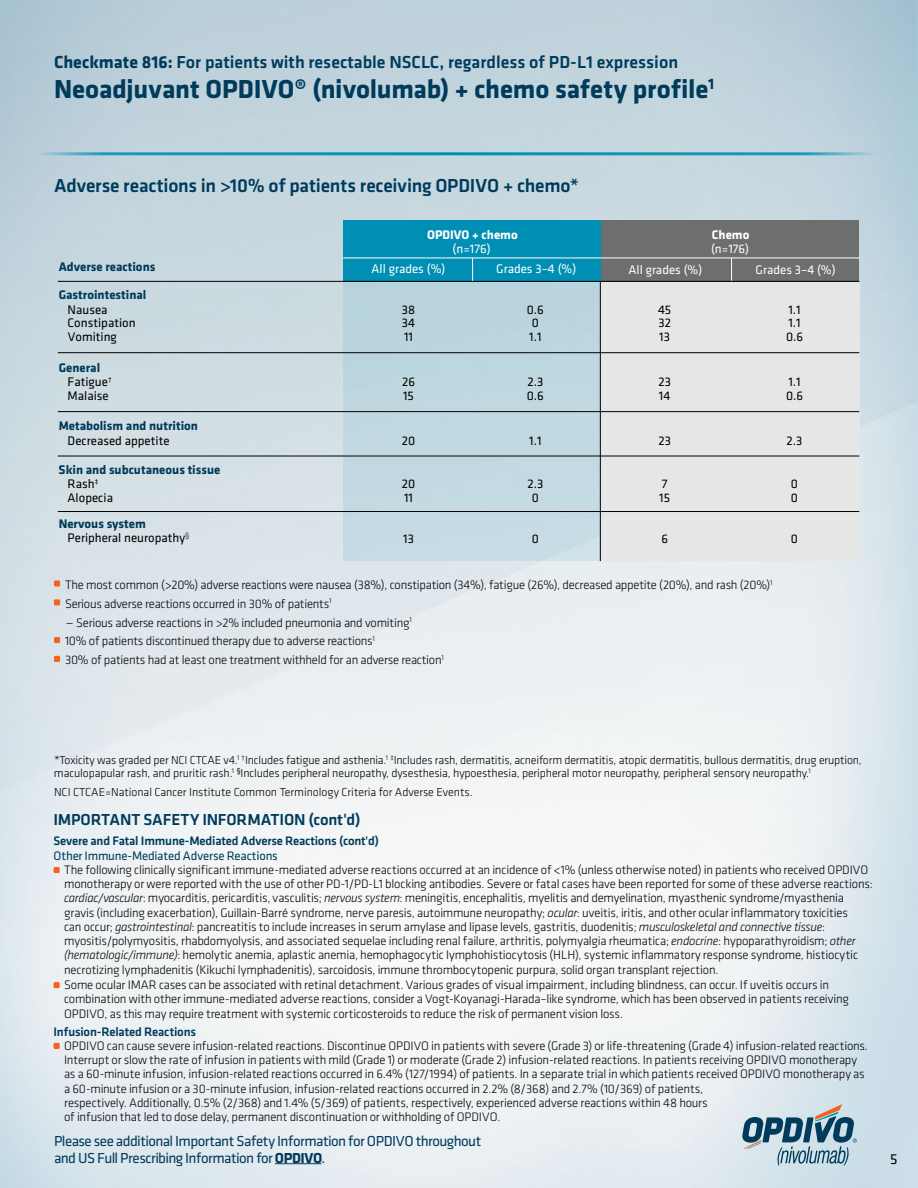
<style>
.page{position:relative;width:918px;height:1188px;background:#fff}
.page>*{position:absolute;margin:0;border:0;box-sizing:border-box;transform-origin:0 0}
.t1{font:700 27px "Klavika";letter-spacing:-.005em;color:#003b5c}
.t2{font:500 19.5px "Klavika";letter-spacing:-.01em;color:#003b5c}
.t3{font:500 18px "Klavika";color:#003b5c}
.t4{font:500 16.5px "Klavika";letter-spacing:-.01em;color:#003b5c}
.t5{font:15px/16.5px "Klavika";letter-spacing:-.035em;color:#003b5c}
.t6{font:15px "Klavika";color:#000}
.t7{font:12.9px/13.6px "Klavika";color:#000}
.t8{font:700 12.9px/27.6px "Klavika";color:#003b5c}
.t9{font:12.9px "Klavika";color:#fff}
.t10{font:700 12.9px "Klavika";color:#fff}
.t11{font:300 12.75px/14.4px "Klavika";letter-spacing:-.015em;color:#000}
.t12{font:500 12.75px "Klavika";letter-spacing:-.015em;color:#003b5c}
.t13{font:12.75px "Klavika";letter-spacing:-.015em;color:#003b5c}
.t14{font:300 12px/12.8px "Klavika";letter-spacing:-.01em;color:#000}
.s1{font-weight:700}
.s2{font-weight:700;color:#003b5c}
.s3{font-style:italic}
</style>
<div class="page">
<svg style="left:742px;top:1104px;width:115px;height:62px;background:#93adbb"></svg>
<hr style="left:25px;top:152px;width:868px;height:3px;background:#008fb4">
<hr style="left:275px;top:1163px;width:46px;height:1px;background:#003b5c">
<div style="left:600px;top:282px;width:259px;height:279px;background:#e5e6e6"></div>
<div style="left:343px;top:281px;width:257px;height:280px;background:#c1d8e0"></div>
<hr style="left:600px;top:282px;width:1px;height:279px;background:#000">
<hr style="left:58px;top:352px;width:801px;height:1px;background:#000">
<hr style="left:58px;top:411px;width:801px;height:1px;background:#000">
<hr style="left:58px;top:456px;width:801px;height:1px;background:#000">
<hr style="left:58px;top:511px;width:801px;height:1px;background:#000">
<div style="left:601px;top:220px;width:258px;height:61px;background:#6d6e6e"></div>
<div style="left:343px;top:220px;width:258px;height:61px;background:#008fb4"></div>
<svg style="left:472px;top:259px;width:1px;height:22px"></svg>
<hr style="left:343px;top:258px;width:517px;height:1px;background:#fff">
<svg style="left:731px;top:259px;width:1px;height:22px"></svg>
<hr style="left:58px;top:281px;width:802px;height:1px;background:#000">
<div style="left:54px;top:580px;width:6px;height:7px;background:#f26322"></div>
<svg style="left:54px;top:599px;width:6px;height:6px"></svg>
<svg style="left:54px;top:637px;width:6px;height:6px"></svg>
<svg style="left:54px;top:656px;width:6px;height:6px"></svg>
<svg style="left:54px;top:867px;width:6px;height:6px"></svg>
<svg style="left:54px;top:982px;width:6px;height:6px"></svg>
<svg style="left:54px;top:1043px;width:6px;height:6px"></svg>
<h3 class="t3" style="left:54px;top:49px;width:626px"><span class="s1">Checkmate 816:</span> For patients with resectable NSCLC, regardless of PD-L1 expression</h3>
<h1 class="t1" style="left:54px;top:69px;width:662px">Neoadjuvant OPDIVO® (nivolumab) + chemo safety profile<sup>1</sup></h1>
<h2 class="t2" style="left:54px;top:173px;width:527px">Adverse reactions in &gt;10% of patients receiving OPDIVO + chemo*</h2>
<p class="t8" style="left:59px;top:252px;width:98px">Adverse reactions<br>Gastrointestinal</p>
<p class="t7" style="left:68px;top:302px;width:70px">Nausea<br>Constipation</p>
<p class="t8" style="left:59px;top:353px;width:43px">General</p>
<p class="t7" style="left:68px;top:388px;width:43px">Malaise</p>
<p class="t7" style="left:68px;top:329px;width:51px">Vomiting</p>
<p class="t7" style="left:68px;top:375px;width:46px">Fatigue<sup>†</sup></p>
<p class="t10" style="left:427px;top:225px;width:92px">OPDIVO + chemo</p>
<p class="t10" style="left:712px;top:225px;width:39px">Chemo</p>
<p class="t9" style="left:453px;top:240px;width:40px">(n=176)</p>
<p class="t9" style="left:711px;top:240px;width:40px">(n=176)</p>
<p class="t9" style="left:372px;top:261px;width:75px">All grades (%)</p>
<p class="t9" style="left:496px;top:261px;width:82px">Grades 3–4 (%)</p>
<p class="t9" style="left:629px;top:261px;width:75px">All grades (%)</p>
<p class="t9" style="left:756px;top:261px;width:82px">Grades 3–4 (%)</p>
<p class="t7" style="left:402px;top:302px;width:15px;text-align:justify">38<br>34<br>11</p>
<p class="t7" style="left:402px;top:374px;width:14px">26<br>15</p>
<p class="t7" style="left:527px;top:374px;width:19px">2.3<br>0.6</p>
<p class="t7" style="left:658px;top:374px;width:14px">23<br>14</p>
<p class="t7" style="left:786px;top:374px;width:19px">1.1<br>0.6</p>
<p class="t7" style="left:527px;top:302px;width:19px">0.6<br>0<br>1.1</p>
<p class="t7" style="left:658px;top:302px;width:15px;text-align:justify">45<br>32<br>13</p>
<p class="t7" style="left:786px;top:302px;width:19px">1.1<br>1.1<br>0.6</p>
<p class="t8" style="left:59px;top:412px;width:141px">Metabolism and nutrition</p>
<p class="t7" style="left:68px;top:433px;width:104px">Decreased appetite</p>
<p class="t7" style="left:402px;top:433px;width:15px">20</p>
<p class="t7" style="left:529px;top:433px;width:14px">1.1</p>
<p class="t7" style="left:658px;top:433px;width:14px">23</p>
<p class="t7" style="left:787px;top:433px;width:17px">2.3</p>
<p class="t8" style="left:59px;top:455px;width:163px">Skin and subcutaneous tissue</p>
<p class="t7" style="left:68px;top:490px;width:47px">Alopecia</p>
<p class="t7" style="left:68px;top:476px;width:32px">Rash<sup>‡</sup></p>
<p class="t7" style="left:402px;top:476px;width:15px">20<br>11</p>
<p class="t7" style="left:527px;top:476px;width:17px;text-align:center">2.3<br>0</p>
<p class="t7" style="left:659px;top:476px;width:12px">7<br>15</p>
<p class="t7" style="left:791px;top:476px;width:9px">0<br>0</p>
<p class="t7" style="left:68px;top:516px;width:123px;line-height:14.4px;text-indent:-9px"><span class="s2">Nervous system<br></span>Peripheral neuropathy<sup>§</sup></p>
<p class="t7" style="left:403px;top:531px;width:12px">13</p>
<p class="t7" style="left:532px;top:531px;width:9px">0</p>
<p class="t7" style="left:661px;top:531px;width:8px">6</p>
<p class="t7" style="left:791px;top:531px;width:9px">0</p>
<p class="t11" style="left:65px;top:575px;width:709px;line-height:18.9px">The most common (&gt;20%) adverse reactions were nausea (38%), constipation (34%), fatigue (26%), decreased appetite (20%), and rash (20%)<sup>1<br></sup>Serious adverse reactions occurred in 30% of patients<sup>1</sup></p>
<p class="t11" style="left:65px;top:613px;width:380px;line-height:18.9px">— Serious adverse reactions in &gt;2% included pneumonia and vomiting<sup>1<br></sup>10% of patients discontinued therapy due to adverse reactions<sup>1<br></sup>30% of patients had at least one treatment withheld for an adverse reaction<sup>1</sup></p>
<p class="t14" style="left:54px;top:754px;width:809px">*Toxicity was graded per NCI CTCAE v4.<sup>1</sup> <sup>†</sup>Includes fatigue and asthenia.<sup>1</sup> <sup>‡</sup>Includes rash, dermatitis, acneiform dermatitis, atopic dermatitis, bullous dermatitis, drug eruption, maculopapular rash, and pruritic rash.<sup>1</sup> <sup>§</sup>Includes peripheral neuropathy, dysesthesia, hypoesthesia, peripheral motor neuropathy, peripheral sensory neuropathy.<sup>1</sup></p>
<p class="t14" style="left:54px;top:786px;width:420px">NCI CTCAE=National Cancer Institute Common Terminology Criteria for Adverse Events.</p>
<p class="t4" style="left:54px;top:808px;width:309px">IMPORTANT SAFETY INFORMATION (cont'd)</p>
<p class="t12" style="left:54px;top:832px;width:327px">Severe and Fatal Immune-Mediated Adverse Reactions (cont'd)</p>
<p class="t13" style="left:54px;top:848px;width:226px">Other Immune-Mediated Adverse Reactions</p>
<p class="t11" style="left:64px;top:862px;width:810px">The following clinically significant immune-mediated adverse reactions occurred at an incidence of &lt;1% (unless otherwise noted) in patients who received OPDIVO monotherapy or were reported with the use of other PD-1/PD-L1 blocking antibodies. Severe or fatal cases have been reported for some of these adverse reactions: <span class="s3">cardiac/vascular</span>: myocarditis, pericarditis, vasculitis; <span class="s3">nervous system</span>: meningitis, encephalitis, myelitis and demyelination, myasthenic syndrome/myasthenia gravis (including exacerbation), Guillain-Barré syndrome, nerve paresis, autoimmune neuropathy; <span class="s3">ocular</span>: uveitis, iritis, and other ocular inflammatory toxicities<br>can occur; <span class="s3">gastrointestinal</span>: pancreatitis to include increases in serum amylase and lipase levels, gastritis, duodenitis; <span class="s3">musculoskeletal and connective tissue</span>: myositis/polymyositis, rhabdomyolysis, and associated sequelae including renal failure, arthritis, polymyalgia rheumatica; <span class="s3">endocrine</span>: hypoparathyroidism; <span class="s3">other (hematologic/immune)</span>: hemolytic anemia, aplastic anemia, hemophagocytic lymphohistiocytosis (HLH), systemic inflammatory response syndrome, histiocytic necrotizing lymphadenitis (Kikuchi lymphadenitis), sarcoidosis, immune thrombocytopenic purpura, solid organ transplant rejection.<br>Some ocular IMAR cases can be associated with retinal detachment. Various grades of visual impairment, including blindness, can occur. If uveitis occurs in combination with other immune-mediated adverse reactions, consider a Vogt-Koyanagi-Harada–like syndrome, which has been observed in patients receiving OPDIVO, as this may require treatment with systemic corticosteroids to reduce the risk of permanent vision loss.</p>
<p class="t12" style="left:54px;top:1023px;width:144px">Infusion-Related Reactions</p>
<p class="t11" style="left:64px;top:1038px;width:805px">OPDIVO can cause severe infusion-related reactions. Discontinue OPDIVO in patients with severe (Grade 3) or life-threatening (Grade 4) infusion-related reactions.<br>Interrupt or slow the rate of infusion in patients with mild (Grade 1) or moderate (Grade 2) infusion-related reactions. In patients receiving OPDIVO monotherapy as a 60-minute infusion, infusion-related reactions occurred in 6.4% (127/1994) of patients. In a separate trial in which patients received OPDIVO monotherapy as a 60-minute infusion or a 30-minute infusion, infusion-related reactions occurred in 2.2% (8/368) and 2.7% (10/369) of patients,<br>respectively. Additionally, 0.5% (2/368) and 1.4% (5/369) of patients, respectively, experienced adverse reactions within 48 hours<br>of infusion that led to dose delay, permanent discontinuation or withholding of OPDIVO.</p>
<p class="t5" style="left:54px;top:1132px;width:429px">Please see additional Important Safety Information for OPDIVO throughout and US Full Prescribing Information for <span class="s1">OPDIVO</span>.</p>
<p class="t6" style="left:890px;top:1149px;width:9px">5</p>
</div>
